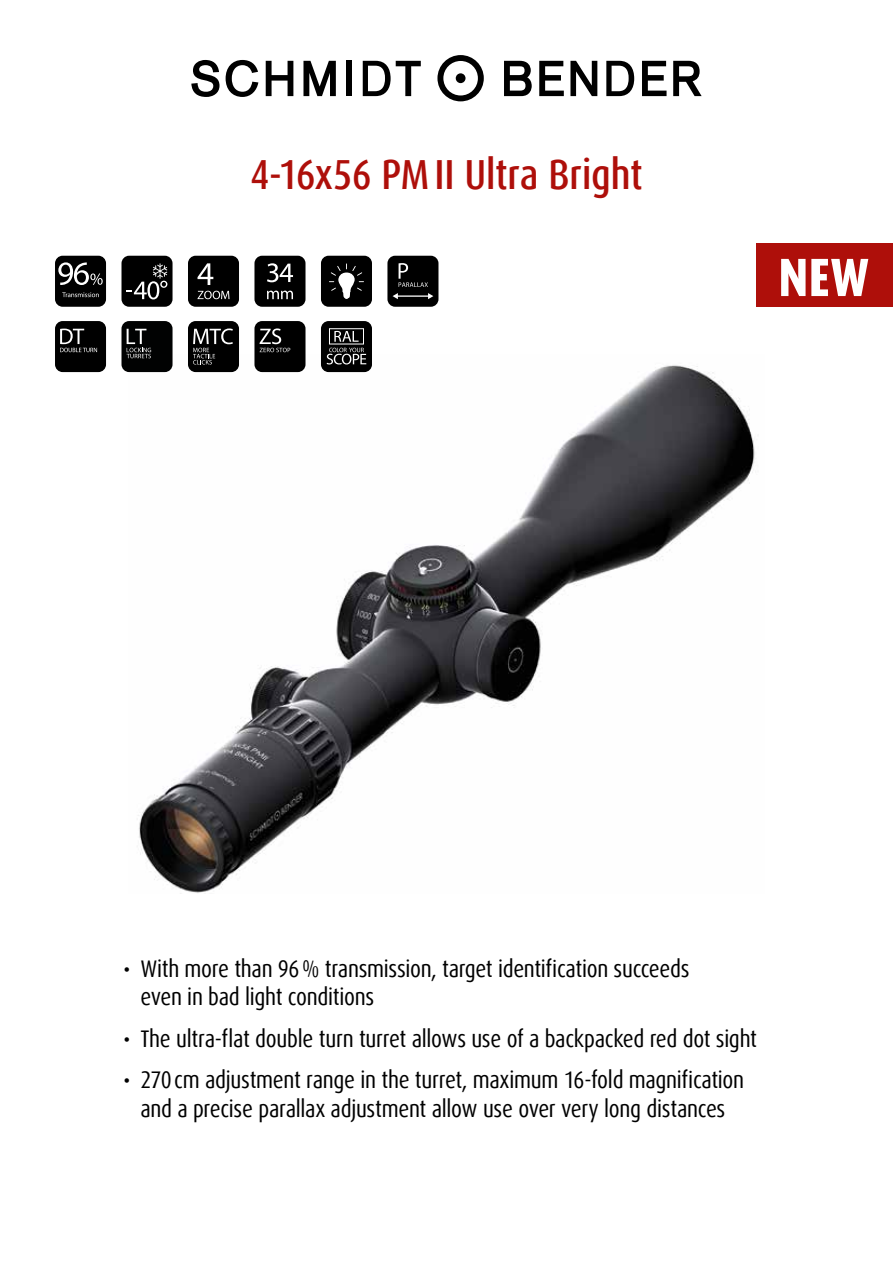
<style>
.page{position:relative;width:893px;height:1263px;background:#fff}
.page>*{position:absolute;margin:0;border:0;box-sizing:border-box;transform-origin:0 0}
.t1{font:800 condensed 54px "Dax Offc";color:#fff}
.t2{font:500 condensed 42px "Dax Offc";letter-spacing:-.005em;color:#ae0f0a}
.t3{font:condensed 24px/28.8px "Dax Offc";letter-spacing:-.015em;color:#000}
</style>
<div class="page">
<img style="left:128px;top:354px;width:627px;height:540px">
<svg style="left:437px;top:55px;width:47px;height:46px"></svg>
<svg style="left:191px;top:60px;width:28px;height:37px"></svg>
<svg style="left:226px;top:60px;width:32px;height:37px"></svg>
<svg style="left:266px;top:61px;width:27px;height:35px"></svg>
<svg style="left:303px;top:61px;width:33px;height:35px"></svg>
<svg style="left:539px;top:61px;width:25px;height:35px"></svg>
<svg style="left:570px;top:61px;width:27px;height:35px"></svg>
<svg style="left:642px;top:61px;width:24px;height:35px"></svg>
<div style="left:456px;top:73px;width:9px;height:10px;background:#000;border-radius:50%"></div>
<div style="left:346px;top:61px;width:6px;height:35px;background:#000"></div>
<svg style="left:606px;top:61px;width:28px;height:35px"></svg>
<svg style="left:673px;top:61px;width:29px;height:35px"></svg>
<svg style="left:504px;top:61px;width:28px;height:35px"></svg>
<svg style="left:363px;top:61px;width:58px;height:35px"></svg>
<div style="left:321px;top:256px;width:51px;height:51px;background:#000;border-radius:8px"></div>
<svg style="left:329px;top:263px;width:35px;height:36px"></svg>
<div style="left:321px;top:321px;width:51px;height:51px;background:#000;border-radius:8px"></div>
<svg style="left:334px;top:331px;width:25px;height:11px"></svg>
<div style="left:329px;top:328px;width:35px;height:16px;border:1px solid #fff"></div>
<svg style="left:327px;top:348px;width:39px;height:16px"></svg>
<div style="left:254px;top:256px;width:51px;height:51px;background:#000;border-radius:8px"></div>
<svg style="left:267px;top:263px;width:26px;height:19px"></svg>
<svg style="left:267px;top:291px;width:26px;height:8px"></svg>
<div style="left:55px;top:321px;width:51px;height:51px;background:#000;border-radius:8px"></div>
<svg style="left:60px;top:329px;width:37px;height:23px"></svg>
<div style="left:121px;top:321px;width:52px;height:51px;background:#010202;border-radius:8px"></div>
<svg style="left:127px;top:329px;width:24px;height:29px"></svg>
<div style="left:188px;top:321px;width:51px;height:51px;background:#000;border-radius:8px"></div>
<svg style="left:193px;top:328px;width:40px;height:36px"></svg>
<div style="left:254px;top:321px;width:51px;height:51px;background:#000;border-radius:8px"></div>
<svg style="left:260px;top:328px;width:30px;height:24px"></svg>
<div style="left:387px;top:256px;width:51px;height:51px;background:#000;border-radius:8px"></div>
<svg style="left:393px;top:293px;width:40px;height:6px"></svg>
<svg style="left:399px;top:263px;width:29px;height:24px"></svg>
<div style="left:188px;top:256px;width:51px;height:51px;background:#000;border-radius:8px"></div>
<svg style="left:198px;top:263px;width:15px;height:22px"></svg>
<svg style="left:198px;top:291px;width:31px;height:8px"></svg>
<div style="left:121px;top:256px;width:52px;height:51px;background:#000;border-radius:8px"></div>
<svg style="left:127px;top:263px;width:40px;height:36px"></svg>
<div style="left:55px;top:256px;width:51px;height:51px;background:#000;border-radius:8px"></div>
<svg style="left:62px;top:292px;width:37px;height:5px"></svg>
<svg style="left:58px;top:262px;width:45px;height:23px"></svg>
<div style="left:757px;top:243px;width:136px;height:64px;background:#ae0f0a"></div>
<h2 class="t2" style="left:250px;top:148px;width:394px">4-16x56 PMII Ultra Bright</h2>
<h1 class="t1" style="left:778px;top:243px;width:92px">NEW</h1>
<p class="t3" style="left:140px;top:954px;width:551px;text-indent:-17px">• With more than 96% transmission, target identification succeeds even in bad light conditions</p>
<p class="t3" style="left:123px;top:1024px;width:635px">• The ultra-flat double turn turret allows use of a backpacked red dot sight</p>
<p class="t3" style="left:123px;top:1066px;width:622px;text-align:center">• 270cm adjustment range in the turret, maximum 16-fold magnification and a precise parallax adjustment allow use over very long distances</p>
</div>
